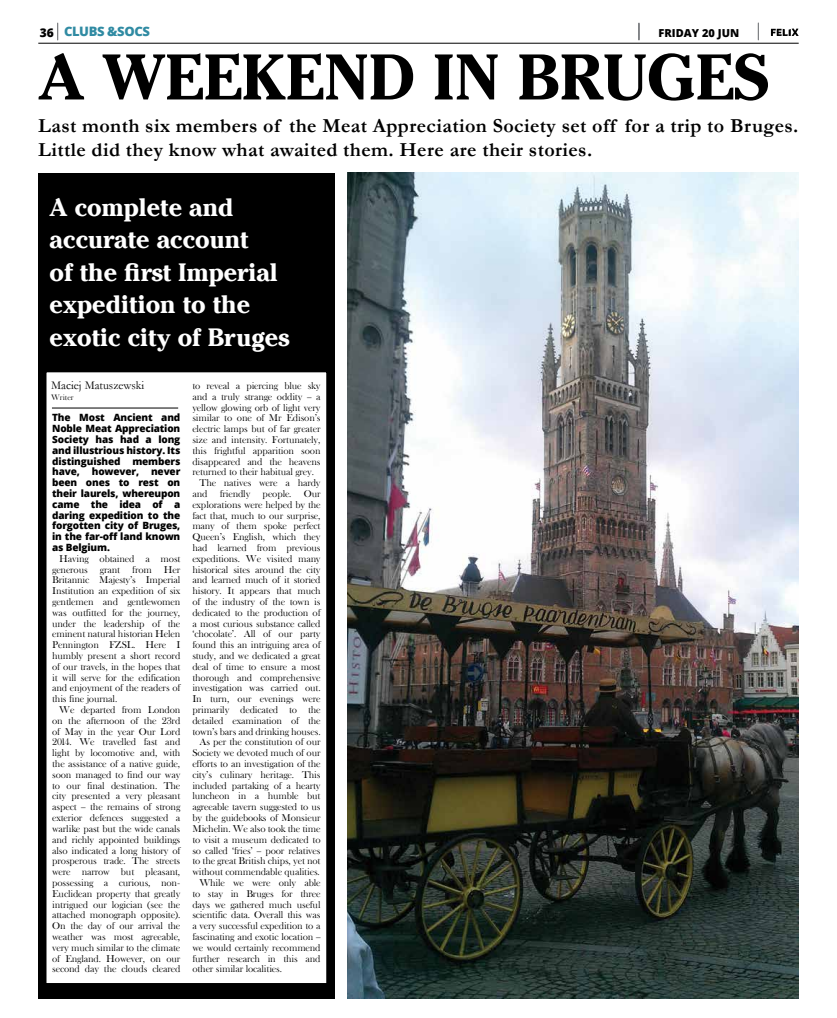
<style>
.page{position:relative;width:837px;height:1018px;background:#fff}
.page>*{position:absolute;margin:0;border:0;box-sizing:border-box;transform-origin:0 0}
.t1{font:700 64px "Cheltenham LT";color:#000}
.t2{font:700 25px/32.4px "Cheltenham LT";color:#fff}
.t3{font:700 20px/24px "Garamond";letter-spacing:.02em;color:#000}
.t4{font:800 13px "Open Sans";letter-spacing:-.03em;color:#308ba3}
.t5{font:12px "Garamond";color:#000}
.t6{font:800 11px "Open Sans";color:#000}
.t7{font:10px/10.8px "Open Baskerville 0.0.75";letter-spacing:-.015em;color:#000;text-align:justify}
.t8{font:800 10px/10.8px "Open Sans";letter-spacing:-.015em;color:#000;text-align:justify}
.t9{font:8px "Open Baskerville 0.0.75";color:#000}
.s1{font-size:12px;color:#000}
</style>
<div class="page">
<hr style="left:38px;top:43px;width:760px;height:1px;background:#000">
<svg style="left:757px;top:23px;width:1px;height:17px"></svg>
<svg style="left:771px;top:28px;width:27px;height:8px"></svg>
<svg style="left:638px;top:23px;width:1px;height:18px"></svg>
<svg style="left:57px;top:23px;width:1px;height:18px"></svg>
<div style="left:38px;top:173px;width:296px;height:825px;background:#000"></div>
<div style="left:45px;top:371px;width:282px;height:613px;background:#fff"></div>
<div style="left:44px;top:370px;width:284px;height:615px;border:2px solid #000"></div>
<hr style="left:52px;top:407px;width:126px;height:1px;background:#000">
<img style="left:347px;top:173px;width:451px;height:825px">
<h3 class="t4" style="left:40px;top:22px;width:111px"><span class="s1">36</span> CLUBS &amp;SOCS</h3>
<p class="t6" style="left:658px;top:24px;width:82px">FRIDAY 20 JUN</p>
<h1 class="t1" style="left:38px;top:39px;width:168px">A Weeken</h1>
<h1 class="t1" style="left:369px;top:39px;width:235px">d in Bruge</h1>
<h1 class="t1" style="left:733px;top:39px;width:36px">s</h1>
<h3 class="t3" style="left:38px;top:113px;width:761px">Last month six members of the Meat Appreciation Society set off for a trip to Bruges.<br>Little did they know what awaited them. Here are their stories.</h3>
<h2 class="t2" style="left:50px;top:191px;width:241px">A complete and accurate account<br>of the first Imperial expedition to the exotic city of Bruges</h2>
<p class="t5" style="left:51px;top:378px;width:94px">Maciej Matuszewski</p>
<p class="t9" style="left:51px;top:392px;width:24px">Writer</p>
<p class="t7" style="left:192px;top:380px;width:130px">to reveal a piercing blue sky</p>
<p class="t7" style="left:192px;top:391px;width:130px">and a truly strange oddity – a</p>
<p class="t7" style="left:192px;top:402px;width:130px">yellow glowing orb of light very</p>
<p class="t7" style="left:192px;top:412px;width:130px">similar to one of Mr Edison’s</p>
<p class="t7" style="left:192px;top:423px;width:130px">electric lamps but of far greater</p>
<p class="t7" style="left:192px;top:434px;width:130px">size and intensity. Fortunately,</p>
<p class="t7" style="left:192px;top:445px;width:130px">this frightful apparition soon</p>
<p class="t7" style="left:192px;top:456px;width:130px">disappeared and the heavens</p>
<p class="t7" style="left:192px;top:466px;width:123px">returned to their habitual grey.</p>
<p class="t7" style="left:199px;top:477px;width:122px">The natives were a hardy</p>
<p class="t7" style="left:192px;top:488px;width:130px">and friendly people. Our</p>
<p class="t7" style="left:192px;top:499px;width:130px">explorations were helped by the</p>
<p class="t7" style="left:192px;top:510px;width:130px">fact that, much to our surprise,</p>
<p class="t7" style="left:192px;top:520px;width:130px">many of them spoke perfect</p>
<p class="t7" style="left:192px;top:531px;width:130px">Queen’s English, which they</p>
<p class="t7" style="left:192px;top:542px;width:130px">had learned from previous</p>
<p class="t7" style="left:192px;top:553px;width:130px">expeditions. We visited many</p>
<p class="t7" style="left:192px;top:564px;width:130px">historical sites around the city</p>
<p class="t7" style="left:192px;top:574px;width:130px">and learned much of it storied</p>
<p class="t7" style="left:192px;top:585px;width:130px">history. It appears that much</p>
<p class="t7" style="left:192px;top:596px;width:130px">of the industry of the town is</p>
<p class="t7" style="left:192px;top:607px;width:130px">dedicated to the production of</p>
<p class="t7" style="left:192px;top:618px;width:130px">a most curious substance called</p>
<p class="t7" style="left:192px;top:628px;width:130px">‘chocolate’. All of our party</p>
<p class="t7" style="left:192px;top:639px;width:130px">found this an intriguing area of</p>
<p class="t7" style="left:192px;top:650px;width:130px">study, and we dedicated a great</p>
<p class="t7" style="left:192px;top:661px;width:130px">deal of time to ensure a most</p>
<p class="t7" style="left:192px;top:672px;width:130px">thorough and comprehensive</p>
<p class="t7" style="left:192px;top:682px;width:130px">investigation was carried out.</p>
<p class="t7" style="left:192px;top:693px;width:130px">In turn, our evenings were</p>
<p class="t7" style="left:192px;top:704px;width:130px">primarily dedicated to the</p>
<p class="t7" style="left:192px;top:715px;width:130px">detailed examination of the</p>
<p class="t7" style="left:192px;top:726px;width:130px">town’s bars and drinking houses.</p>
<p class="t7" style="left:199px;top:736px;width:123px">As per the constitution of our</p>
<p class="t7" style="left:192px;top:747px;width:130px">Society we devoted much of our</p>
<p class="t7" style="left:192px;top:758px;width:130px">efforts to an investigation of the</p>
<p class="t7" style="left:192px;top:769px;width:130px">city’s culinary heritage. This</p>
<p class="t7" style="left:192px;top:780px;width:130px">included partaking of a hearty</p>
<p class="t7" style="left:192px;top:790px;width:130px">luncheon in a humble but</p>
<p class="t7" style="left:192px;top:801px;width:130px">agreeable tavern suggested to us</p>
<p class="t7" style="left:192px;top:812px;width:130px">by the guidebooks of Monsieur</p>
<p class="t7" style="left:192px;top:823px;width:130px">Michelin. We also took the time</p>
<p class="t7" style="left:192px;top:834px;width:130px">to visit a museum dedicated to</p>
<p class="t7" style="left:192px;top:844px;width:130px">so called ‘fries’ – poor relatives</p>
<p class="t7" style="left:192px;top:855px;width:130px">to the great British chips, yet not</p>
<p class="t7" style="left:192px;top:866px;width:129px">without commendable qualities.</p>
<p class="t7" style="left:199px;top:877px;width:122px">While we were only able</p>
<p class="t7" style="left:192px;top:888px;width:130px">to stay in Bruges for three</p>
<p class="t7" style="left:192px;top:898px;width:130px">days we gathered much useful</p>
<p class="t7" style="left:192px;top:909px;width:130px">scientific data. Overall this was</p>
<p class="t7" style="left:192px;top:920px;width:130px">a very successful expedition to a</p>
<p class="t7" style="left:192px;top:931px;width:130px">fascinating and exotic location –</p>
<p class="t7" style="left:192px;top:942px;width:130px">we would certainly recommend</p>
<p class="t7" style="left:192px;top:952px;width:130px">further research in this and</p>
<p class="t7" style="left:192px;top:963px;width:91px">other similar localities.</p>
<p class="t8" style="left:52px;top:412px;width:130px">The Most Ancient and Noble Meat Appreciation Society has had a long and illustrious history. Its distinguished members have, however, never been ones to rest on their laurels, whereupon came the idea of a daring expedition to the forgotten city of Bruges, in the far-off land known as Belgium.</p>
<p class="t7" style="left:52px;top:553px;width:130px;text-indent:7px">Having obtained a most generous grant from Her Britannic Majesty’s Imperial Institution an expedition of six gentlemen and gentlewomen was outfitted for the journey, under the leadership of the eminent natural historian Helen Pennington FZSL. Here I humbly present a short record of our travels, in the hopes that it will serve for the edification and enjoyment of the readers of this fine journal.</p>
<p class="t7" style="left:52px;top:704px;width:130px;text-indent:7px">We departed from London on the afternoon of the 23rd of May in the year Our Lord 2014. We travelled fast and light by locomotive and, with the assistance of a native guide, soon managed to find our way to our final destination. The city presented a very pleasant aspect – the remains of strong exterior defences suggested a warlike past but the wide canals and richly appointed buildings also indicated a long history of prosperous trade. The streets were narrow but pleasant, possessing a curious, non-Euclidean property that greatly intrigued our logician (see the attached monograph opposite).<br>On the day of our arrival the weather was most agreeable, very much similar to the climate of England. However, on our second day the clouds cleared</p>
</div>
